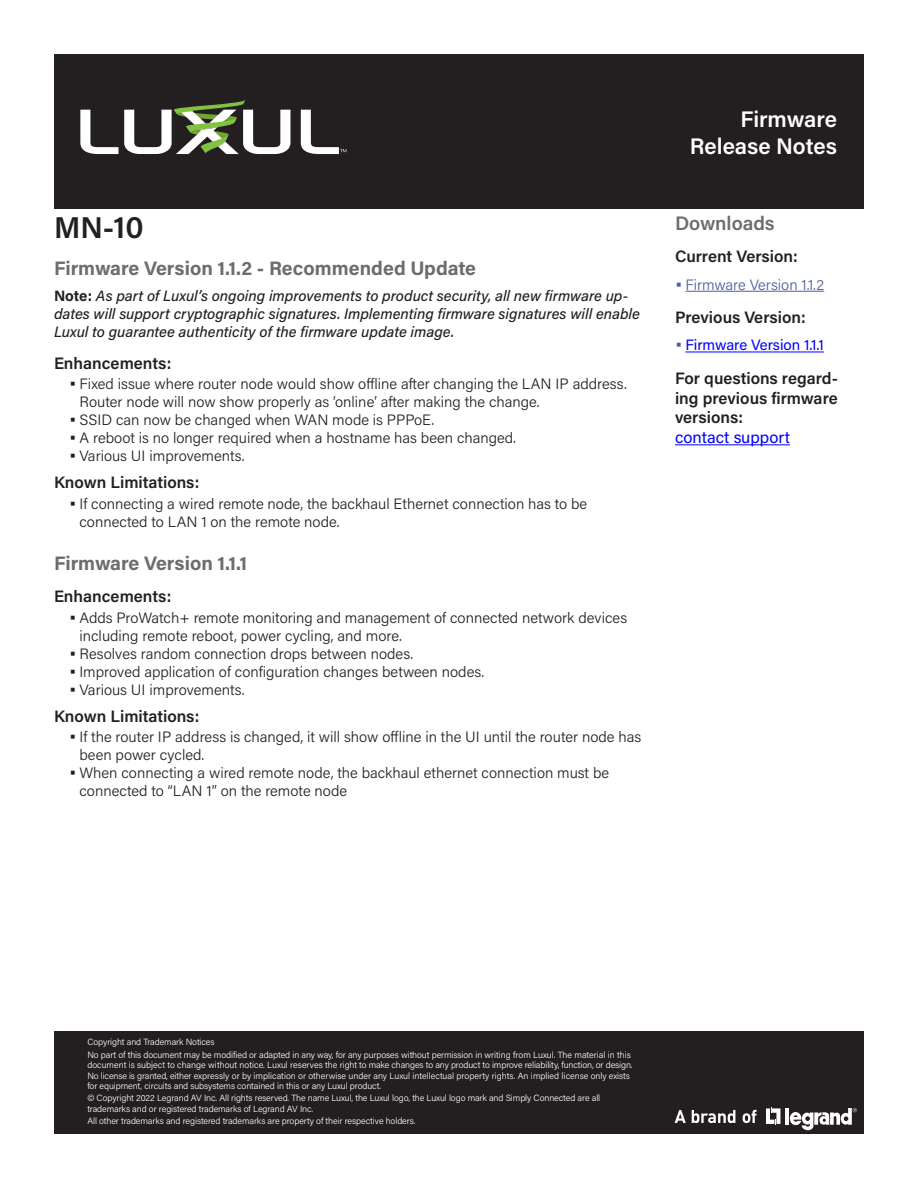
<style>
.page{position:relative;width:918px;height:1188px;background:#fff}
.page>*{position:absolute;margin:0;border:0;box-sizing:border-box;transform-origin:0 0}
.t1{font:600 30px "Acumin Pro";color:#231f20}
.t2{font:600 22.5px/27px "Acumin Pro";color:#fff;text-align:right}
.Version_-_Header_-_S{font:700 19.5px "Acumin Pro";color:#6c6d70}
.SideBar_-_Header{font:600 19.5px "Acumin Pro";letter-spacing:-.005em;color:#6c6d70}
.SideBar_-_Header_-_S{font:600 16.5px/19.8px "Acumin Pro";color:#231f20}
.Issues_-_Header_-_Su{font:600 16.5px "Acumin Pro";color:#231f20}
.t3{font:300 15px/18px "Acumin Pro";color:#231f20}
.Version_-_Header_-_S-2{font:italic 500 15px/18px "Acumin Pro";color:#231f20}
.t4{font:300 15px "Acumin Pro";color:#4d5a9e}
.t5{font:15px "Acumin Pro";color:#00f}
.t6{font:300 9px/10.5px "Acumin Pro";letter-spacing:-.01em;color:#fff}
.s1{font-weight:700;font-style:normal}
.s2{font-size:21px}
.s3{font-weight:300;font-size:21px;color:#4d5a9e}
.s4{font-weight:400;color:#00f}
</style>
<div class="page">
<div style="left:54px;top:54px;width:810px;height:154px;background:#231f20"></div>
<svg style="left:80px;top:100px;width:266px;height:54px"></svg>
<div style="left:54px;top:1031px;width:810px;height:103px;background:#231f20"></div>
<hr style="left:686px;top:291px;width:138px;height:1px;background:#4d5a9e">
<hr style="left:686px;top:352px;width:138px;height:1px;background:#00f">
<hr style="left:675px;top:444px;width:115px;height:1px;background:#00f">
<svg style="left:674px;top:1107px;width:183px;height:24px"></svg>
<p class="t1" style="left:54px;top:207px;width:91px">MN-10</p>
<p class="Version_-_Header_-_S" style="left:54px;top:255px;width:424px">Firmware Version 1.1.2 - Recommended Update</p>
<p class="Version_-_Header_-_S-2" style="left:54px;top:286px;width:588px"><span class="s1">Note:</span> As part of Luxul’s ongoing improvements to product security, all new firmware up&shy;dates will support cryptographic signatures. Implementing firmware signatures will enable<br>Luxul to guarantee authenticity of the firmware update image.</p>
<p class="Issues_-_Header_-_Su" style="left:54px;top:351px;width:119px">Enhancements:</p>
<p class="t3" style="left:80px;top:375px;width:549px;text-indent:-10px"><span class="s2">•</span> Fixed issue where router node would show offline after changing the LAN IP address.<br>Router node will now show properly as ‘online’ after making the change.</p>
<p class="t3" style="left:69px;top:411px;width:367px"><span class="s2">•</span> SSID can now be changed when WAN mode is PPPoE.</p>
<p class="t3" style="left:69px;top:429px;width:448px"><span class="s2">•</span> A reboot is no longer required when a hostname has been changed.</p>
<p class="t3" style="left:69px;top:447px;width:177px"><span class="s2">•</span> Various UI improvements.</p>
<p class="Issues_-_Header_-_Su" style="left:54px;top:471px;width:147px">Known Limitations:</p>
<p class="t3" style="left:80px;top:494px;width:509px;text-indent:-10px"><span class="s2">•</span> If connecting a wired remote node, the backhaul Ethernet connection has to be connected to LAN 1 on the remote node.</p>
<p class="Version_-_Header_-_S" style="left:54px;top:550px;width:195px">Firmware Version 1.1.1</p>
<p class="Issues_-_Header_-_Su" style="left:54px;top:585px;width:119px">Enhancements:</p>
<p class="t3" style="left:80px;top:608px;width:549px;text-indent:-10px"><span class="s2">•</span> Adds ProWatch+ remote monitoring and management of connected network devices including remote reboot, power cycling, and more.</p>
<p class="t3" style="left:69px;top:644px;width:346px"><span class="s2">•</span> Resolves random connection drops between nodes.</p>
<p class="t3" style="left:69px;top:662px;width:417px"><span class="s2">•</span> Improved application of configuration changes between nodes.</p>
<p class="t3" style="left:69px;top:680px;width:177px"><span class="s2">•</span> Various UI improvements.</p>
<p class="Issues_-_Header_-_Su" style="left:54px;top:704px;width:147px">Known Limitations:</p>
<p class="t3" style="left:80px;top:727px;width:563px;text-indent:-10px"><span class="s2">•</span> If the router IP address is changed, it will show offline in the UI until the router node has been power cycled.</p>
<p class="t3" style="left:80px;top:763px;width:531px;text-indent:-10px"><span class="s2">•</span> When connecting a wired remote node, the backhaul ethernet connection must be connected to “LAN 1” on the remote node</p>
<h2 class="t2" style="left:690px;top:104px;width:149px">Firmware<br>Release Notes</h2>
<p class="SideBar_-_Header" style="left:675px;top:210px;width:101px">Downloads</p>
<p class="SideBar_-_Header_-_S" style="left:675px;top:246px;width:124px">Current Version:</p>
<p class="t4" style="left:675px;top:274px;width:151px"><span class="s2">•</span> Firmware Version 1.1.2</p>
<p class="SideBar_-_Header_-_S" style="left:675px;top:307px;width:132px">Previous Version:</p>
<p class="t5" style="left:675px;top:335px;width:150px"><span class="s3">•</span> Firmware Version 1.1.1</p>
<p class="SideBar_-_Header_-_S" style="left:675px;top:367px;width:165px">For questions regard&shy;ing previous firmware versions:<br><span class="s4">contact support</span></p>
<p class="t6" style="left:87px;top:1036px;width:545px;line-height:12.1px">Copyright and Trademark Notices<br>No part of this document may be modified or adapted in any way, for any purposes without permission in writing from Luxul. The material in this</p>
<p class="t6" style="left:87px;top:1059px;width:547px">document is subject to change without notice. Luxul reserves the right to make changes to any product to improve reliability, function, or design.<br>No license is granted, either expressly or by implication or otherwise under any Luxul intellectual property rights. An implied license only exists for equipment, circuits and subsystems contained in this or any Luxul product.</p>
<p class="t6" style="left:87px;top:1092px;width:514px">© Copyright 2022 Legrand AV Inc. All rights reserved. The name Luxul, the Luxul logo, the Luxul logo mark and Simply Connected are all trademarks and or registered trademarks of Legrand AV Inc.</p>
<p class="t6" style="left:87px;top:1115px;width:330px">All other trademarks and registered trademarks are property of their respective holders.</p>
</div>
